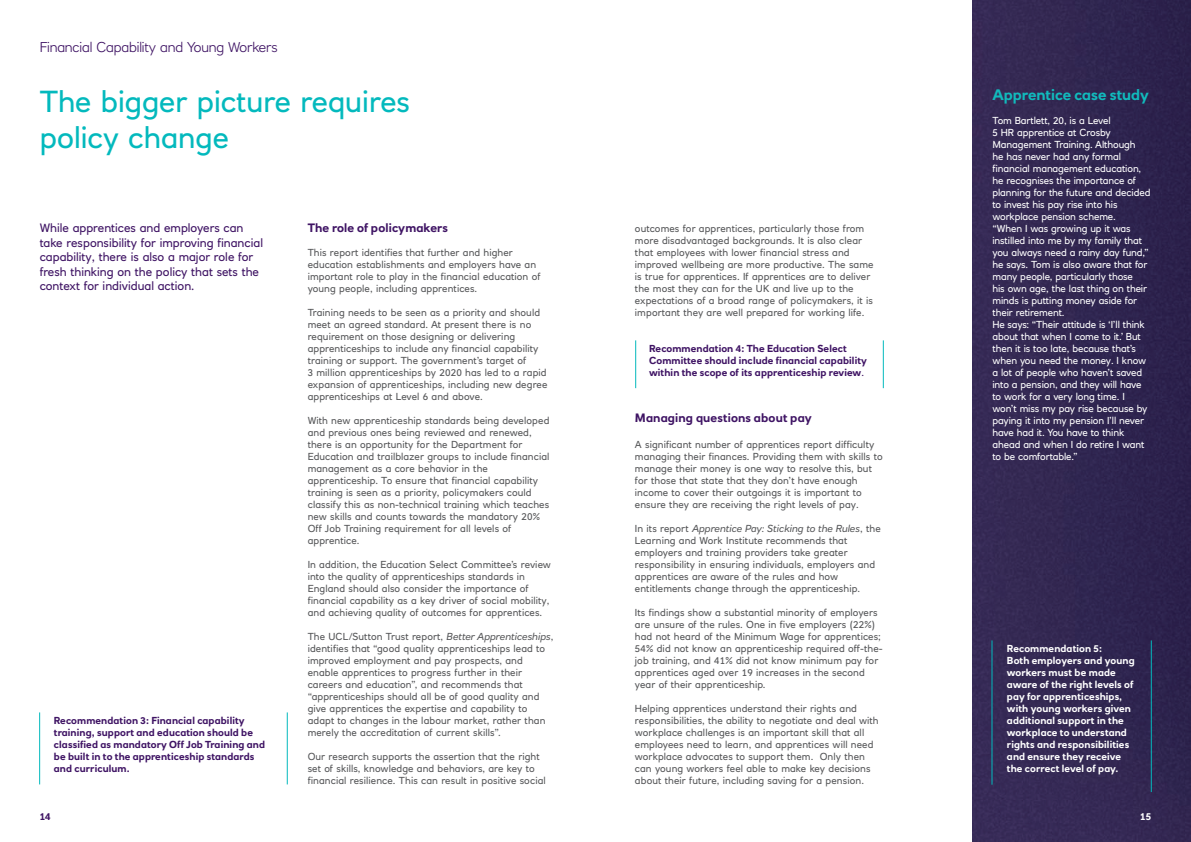
<style>
.page{position:relative;width:1191px;height:842px;background:#fff}
.page>*{position:absolute;margin:0;border:0;box-sizing:border-box;transform-origin:0 0}
.t1{font:30px/36px "RN House Sans";color:#03b9bd}
.t2{font:700 15px "RN House Sans";color:#11babc}
.t3{font:300 14px "RN House Sans";letter-spacing:-.01em;color:#3f1464}
.t4{font:12px/14.5px "RN House Sans";color:#3f1464}
.t5{font:700 12px "RN House Sans";letter-spacing:.01em;color:#3f1464}
.t6{font:10px/12px "RN House Sans";letter-spacing:.01em;color:#57585a}
.t7{font:10px/12px "RN House Sans";letter-spacing:-.01em;color:#fff}
.t8{font:700 10px/12px "RN House Sans";letter-spacing:.01em;color:#3f1464}
.t9{font:700 10px/12px "RN House Sans";letter-spacing:.01em;color:#fff}
.s1{font-style:italic}
.s2{font-weight:400}
</style>
<div class="page">
<div style="left:972px;top:0;width:219px;height:842px;background:#322751"></div>
<hr style="left:991px;top:640px;width:1px;height:145px;background:#03b9bd">
<hr style="left:1150px;top:640px;width:1px;height:152px;background:#03b9bd">
<hr style="left:635px;top:340px;width:1px;height:48px;background:#03b9bd">
<hr style="left:882px;top:340px;width:1px;height:48px;background:#03b9bd">
<hr style="left:39px;top:712px;width:1px;height:72px;background:#03b9bd">
<hr style="left:287px;top:712px;width:1px;height:72px;background:#03b9bd">
<h3 class="t3" style="left:40px;top:39px;width:239px">Financial Capability and Young Workers</h3>
<h1 class="t1" style="left:40px;top:84px;width:372px">The bigger picture requires policy change</h1>
<p class="t4" style="left:40px;top:221px;width:225px">While apprentices and employers can take responsibility for improving financial capability, there is also a major role for fresh thinking on the policy that sets the context for individual action.</p>
<p class="t8" style="left:54px;top:715px;width:213px">Recommendation 3: Financial capability training, support and education should be classified as mandatory Off Job Training and be built in to the apprenticeship standards and curriculum.</p>
<p class="t8" style="left:40px;top:811px;width:13px">14</p>
<p class="t5" style="left:308px;top:221px;width:142px">The role of policymakers</p>
<p class="t6" style="left:308px;top:247px;width:234px">This report identifies that further and higher education establishments and employers have an important role to play in the financial education of young people, including apprentices.</p>
<p class="t6" style="left:308px;top:307px;width:241px">Training needs to be seen as a priority and should meet an agreed standard. At present there is no requirement on those designing or delivering apprenticeships to include any financial capability training or support. The government’s target of<br>3 million apprenticeships by 2020 has led to a rapid expansion of apprenticeships, including new degree apprenticeships at Level 6 and above.</p>
<p class="t6" style="left:308px;top:415px;width:243px">With new apprenticeship standards being developed and previous ones being reviewed and renewed, there is an opportunity for the Department for Education and trailblazer groups to include financial management as a core behavior in the apprenticeship. To ensure that financial capability training is seen as a priority, policymakers could classify this as non-technical training which teaches new skills and counts towards the mandatory 20% Off Job Training requirement for all levels of apprentice.</p>
<p class="t6" style="left:308px;top:559px;width:245px">In addition, the Education Select Committee’s review into the quality of apprenticeships standards in England should also consider the importance of financial capability as a key driver of social mobility, and achieving quality of outcomes for apprentices.</p>
<p class="t6" style="left:308px;top:631px;width:247px">The UCL/Sutton Trust report, <span class="s1">Better Apprenticeships</span>, identifies that “good quality apprenticeships lead to improved employment and pay prospects, and enable apprentices to progress further in their careers and education”, and recommends that “apprenticeships should all be of good quality and give apprentices the expertise and capability to adapt to changes in the labour market, rather than merely the accreditation of current skills”.</p>
<p class="t6" style="left:308px;top:751px;width:240px">Our research supports the assertion that the right set of skills, knowledge and behaviors, are key to financial resilience. This can result in positive social</p>
<p class="t6" style="left:635px;top:223px;width:240px">outcomes for apprentices, particularly those from more disadvantaged backgrounds. It is also clear that employees with lower financial stress and improved wellbeing are more productive. The same is true for apprentices. If apprentices are to deliver the most they can for the UK and live up to the expectations of a broad range of policymakers, it is important they are well prepared for working life.</p>
<p class="t8" style="left:649px;top:343px;width:219px">Recommendation 4: The Education Select<br>Committee should include financial capability within the scope of its apprenticeship review<span class="s2">.</span></p>
<p class="t5" style="left:635px;top:410px;width:178px">Managing questions about pay</p>
<p class="t6" style="left:635px;top:439px;width:249px">A significant number of apprentices report difficulty managing their finances. Providing them with skills to manage their money is one way to resolve this, but for those that state that they don’t have enough income to cover their outgoings it is important to ensure they are receiving the right levels of pay.</p>
<p class="t6" style="left:635px;top:523px;width:247px">In its report <span class="s1">Apprentice Pay: Sticking to the Rules</span>, the Learning and Work Institute recommends that employers and training providers take greater responsibility in ensuring individuals, employers and apprentices are aware of the rules and how entitlements change through the apprenticeship.</p>
<p class="t6" style="left:635px;top:607px;width:249px">Its findings show a substantial minority of employers are unsure of the rules. One in five employers (22%) had not heard of the Minimum Wage for apprentices; 54% did not know an apprenticeship required off-the&shy;job training, and 41% did not know minimum pay for apprentices aged over 19 increases in the second year of their apprenticeship.</p>
<p class="t6" style="left:635px;top:703px;width:245px">Helping apprentices understand their rights and responsibilities, the ability to negotiate and deal with workplace challenges is an important skill that all employees need to learn, and apprentices will need workplace advocates to support them. Only then can young workers feel able to make key decisions about their future, including saving for a pension.</p>
<h2 class="t2" style="left:992px;top:86px;width:158px">Apprentice case study</h2>
<p class="t7" style="left:992px;top:115px;width:159px">Tom Bartlett, 20, is a Level<br>5 HR apprentice at Crosby<br>Management Training. Although<br>he has never had any formal financial management education, he recognises the importance of planning for the future and decided to invest his pay rise into his workplace pension scheme.<br>“When I was growing up it was instilled into me by my family that you always need a rainy day fund,” he says. Tom is also aware that for many people, particularly those<br>his own age, the last thing on their minds is putting money aside for their retirement.<br>He says: “Their attitude is ‘I’ll think about that when I come to it.’ But then it is too late, because that’s when you need the money. I know a lot of people who haven’t saved into a pension, and they will have to work for a very long time. I won’t miss my pay rise because by paying it into my pension I’ll never have had it. You have to think ahead and when I do retire I want to be comfortable.”</p>
<p class="t9" style="left:1007px;top:643px;width:129px">Recommendation 5:<br>Both employers and young workers must be made aware of the right levels of pay for apprenticeships, with young workers given additional support in the workplace to understand rights and responsibilities and ensure they receive the correct level of pay.</p>
<p class="t9" style="left:1140px;top:811px;width:13px">15</p>
</div>
